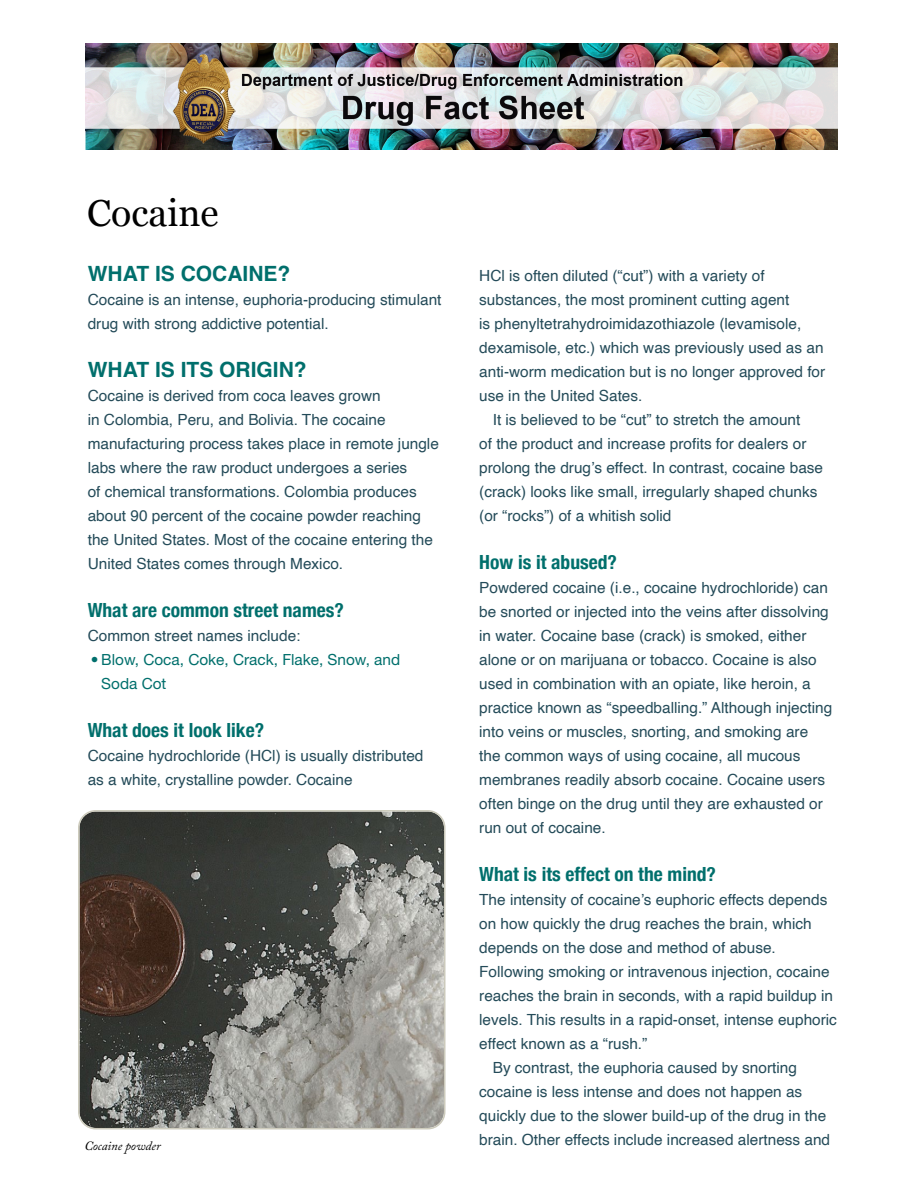
<style>
.page{position:relative;width:918px;height:1188px;background:#fff}
.page>*{position:absolute;margin:0;border:0;box-sizing:border-box;transform-origin:0 0}
.t1{font:37.5px "Georgia";color:#000}
.t2{font:700 21px "Helvetica";color:#006f6c}
.t3{font:700 condensed 19.5px "Helvetica Neue";color:#006f6c}
.t4{font:15.3px/24px "Helvetica";color:#244b59}
.t5{font:15.3px/24px "Helvetica Neue LT Std";color:#006f6c}
.t6{font:italic 12.75px "Adobe Caslon Pro";color:#000}
</style>
<div class="page">
<img style="left:81px;top:813px;width:362px;height:315px">
<div style="left:78px;top:810px;width:368px;height:319px;border:2px solid #cdcbbc;border-radius:17px"></div>
<img style="left:85px;top:44px;width:752px;height:105px">
<h1 class="t1" style="left:87px;top:186px;width:133px">Cocaine</h1>
<h2 class="t2" style="left:88px;top:260px;width:204px">WHAT IS COCAINE?</h2>
<p class="t4" style="left:88px;top:288px;width:355px">Cocaine is an intense, euphoria-producing stimulant drug with strong addictive potential.</p>
<h2 class="t2" style="left:88px;top:356px;width:220px">WHAT IS ITS ORIGIN?</h2>
<p class="t4" style="left:88px;top:384px;width:353px">Cocaine is derived from coca leaves grown<br>in Colombia, Peru, and Bolivia. The cocaine manufacturing process takes place in remote jungle labs where the raw product undergoes a series<br>of chemical transformations. Colombia produces about 90 percent of the cocaine powder reaching the United States. Most of the cocaine entering the United States comes through Mexico.</p>
<h2 class="t3" style="left:88px;top:593px;width:258px">What are common street names?</h2>
<p class="t4" style="left:88px;top:624px;width:214px">Common street names include:</p>
<p class="t5" style="left:101px;top:647px;width:300px;text-indent:-11px">• Blow, Coca, Coke, Crack, Flake, Snow, and<br>Soda Cot</p>
<h2 class="t3" style="left:88px;top:713px;width:178px">What does it look like?</h2>
<p class="t4" style="left:88px;top:744px;width:337px">Cocaine hydrochloride (HCl) is usually distributed as a white, crystalline powder. Cocaine</p>
<p class="t6" style="left:84px;top:1138px;width:78px">Cocaine powder</p>
<p class="t4" style="left:479px;top:264px;width:348px">HCl is often diluted (“cut”) with a variety of substances, the most prominent cutting agent<br>is phenyltetrahydroimidazothiazole (levamisole, dexamisole, etc.) which was previously used as an anti-worm medication but is no longer approved for use in the United Sates.</p>
<p class="t4" style="left:479px;top:408px;width:345px;text-indent:13px">It is believed to be “cut” to stretch the amount<br>of the product and increase profits for dealers or prolong the drug’s effect. In contrast, cocaine base (crack) looks like small, irregularly shaped chunks (or “rocks”) of a whitish solid</p>
<h2 class="t3" style="left:479px;top:545px;width:139px">How is it abused?</h2>
<p class="t4" style="left:479px;top:576px;width:354px">Powdered cocaine (i.e., cocaine hydrochloride) can be snorted or injected into the veins after dissolving in water. Cocaine base (crack) is smoked, either alone or on marijuana or tobacco. Cocaine is also used in combination with an opiate, like heroin, a practice known as “speedballing.” Although injecting into veins or muscles, snorting, and smoking are the common ways of using cocaine, all mucous membranes readily absorb cocaine. Cocaine users often binge on the drug until they are exhausted or run out of cocaine.</p>
<h2 class="t3" style="left:479px;top:857px;width:238px">What is its effect on the mind?</h2>
<p class="t4" style="left:479px;top:888px;width:359px">The intensity of cocaine’s euphoric effects depends on how quickly the drug reaches the brain, which depends on the dose and method of abuse.<br>Following smoking or intravenous injection, cocaine reaches the brain in seconds, with a rapid buildup in levels. This results in a rapid-onset, intense euphoric effect known as a “rush.”</p>
<p class="t4" style="left:479px;top:1056px;width:352px;text-indent:13px">By contrast, the euphoria caused by snorting cocaine is less intense and does not happen as quickly due to the slower build-up of the drug in the brain. Other effects include increased alertness and</p>
</div>
